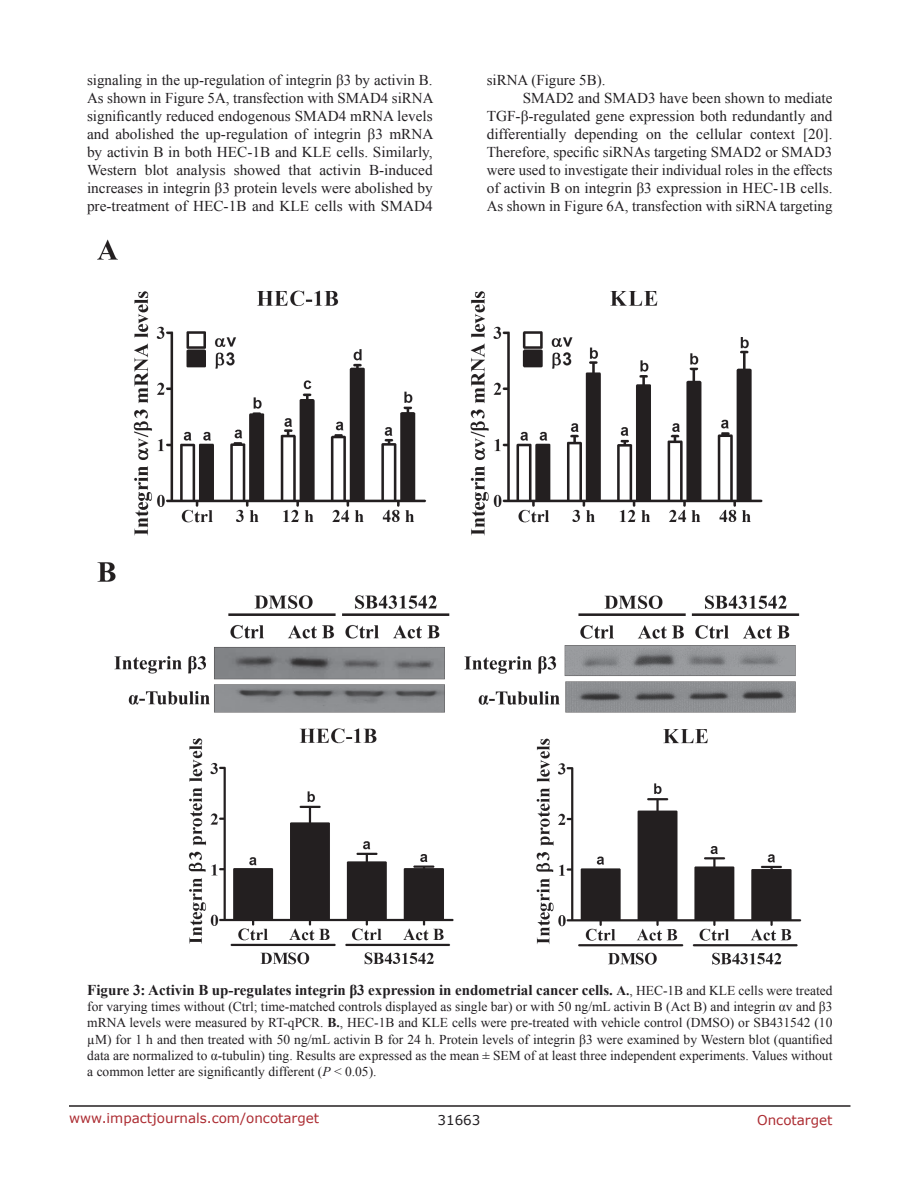
<style>
.page{position:relative;width:918px;height:1188px;background:#fff}
.page>*{position:absolute;margin:0;border:0;box-sizing:border-box;transform-origin:0 0}
.BodyText{font:15px/18px "Times New Roman";color:#221f22;text-align:justify}
.FigureText{font:700 15px "Times New Roman";color:#221f22}
.FigureText-2{font:13.5px/16.2px "Times New Roman";color:#221f22;text-align:justify}
.t1{font:13.5px "Verdana";color:#ac2b31}
.t2{font:13.5px "Verdana";color:#221f22}
.s1{font-size:13.5px}
.s2{font-weight:400;font-size:13.5px}
.s3{font-weight:700}
.s4{font-style:italic}
</style>
<div class="page">
<hr style="left:69px;top:1105px;width:781px;height:2px;background:#231f20">
<img style="left:97px;top:239px;width:705px;height:726px">
<p class="BodyText" style="left:87px;top:71px;width:348px">signaling in the up-regulation of integrin β3 by activin B.<br>As shown in Figure 5A, transfection with SMAD4 siRNA significantly reduced endogenous SMAD4 mRNA levels and abolished the up-regulation of integrin β3 mRNA by activin B in both HEC-1B and KLE cells. Similarly, Western blot analysis showed that activin B-induced increases in integrin β3 protein levels were abolished by pre-treatment of HEC-1B and KLE cells with SMAD4</p>
<p class="BodyText" style="left:487px;top:71px;width:120px">siRNA (Figure 5B).</p>
<p class="BodyText" style="left:487px;top:89px;width:347px;text-indent:36px">SMAD2 and SMAD3 have been shown to mediate TGF-β-regulated gene expression both redundantly and differentially depending on the cellular context [20].<br>Therefore, specific siRNAs targeting SMAD2 or SMAD3 were used to investigate their individual roles in the effects of activin B on integrin β3 expression in HEC-1B cells.<br>As shown in Figure 6A, transfection with siRNA targeting</p>
<p class="FigureText" style="left:87px;top:980px;width:747px">Figure 3: Activin B up-regulates integrin β3 expression in endometrial cancer cells. <span class="s1">A.</span><span class="s2">, HEC-1B and KLE cells were treated</span></p>
<p class="FigureText-2" style="left:87px;top:998px;width:747px">for varying times without (Ctrl; time-matched controls displayed as single bar) or with 50 ng/mL activin B (Act B) and integrin αv and β3 mRNA levels were measured by RT-qPCR. <span class="s3">B.</span>, HEC-1B and KLE cells were pre-treated with vehicle control (DMSO) or SB431542 (10 µM) for 1 h and then treated with 50 ng/mL activin B for 24 h. Protein levels of integrin β3 were examined by Western blot (quantified data are normalized to α-tubulin) ting. Results are expressed as the mean ± SEM of at least three independent experiments. Values without a common letter are significantly different (<span class="s4">P</span> &lt; 0.05).</p>
<p class="t1" style="left:69px;top:1109px;width:252px">www.impactjournals.com/oncotarget</p>
<p class="t2" style="left:438px;top:1111px;width:44px">31663</p>
<p class="t1" style="left:757px;top:1111px;width:77px">Oncotarget</p>
</div>
